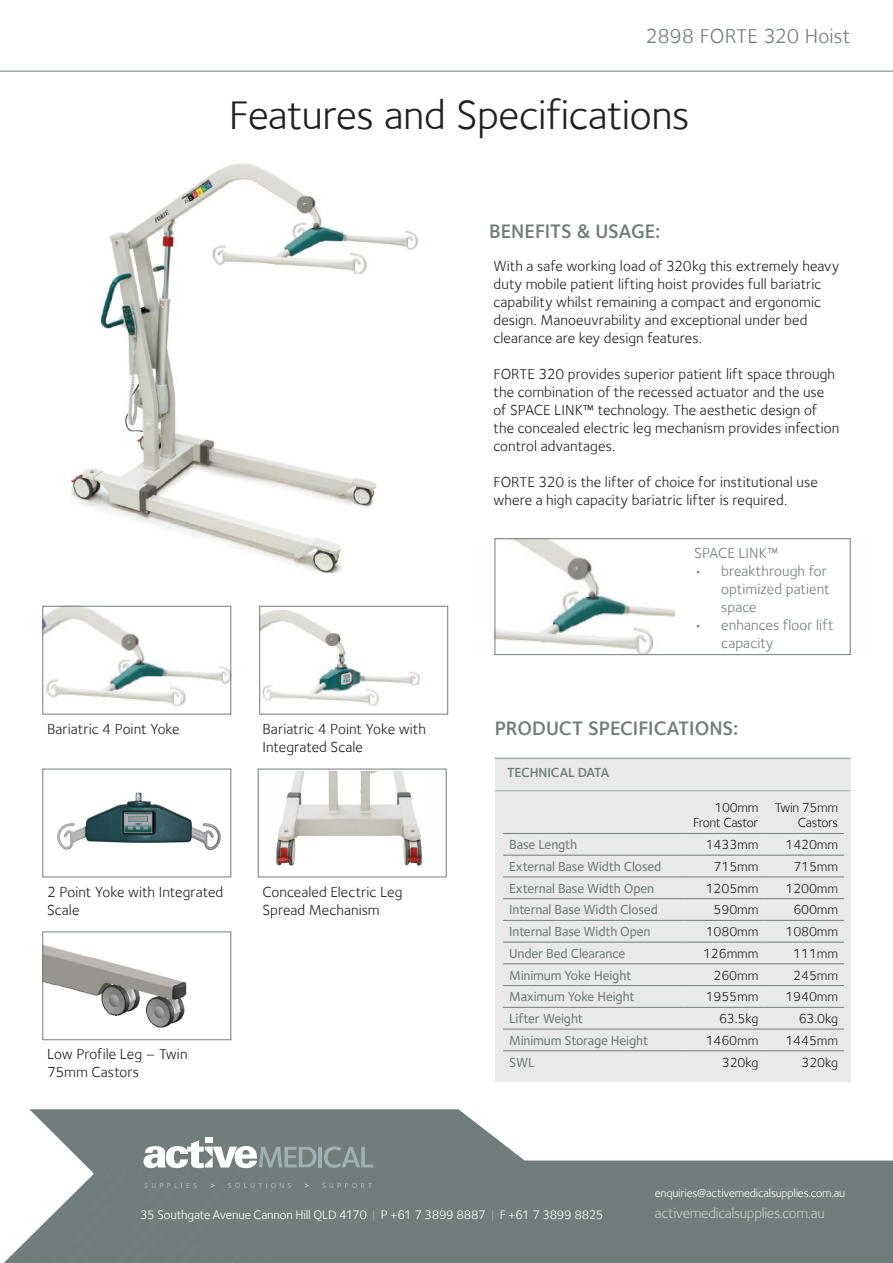
<style>
.page{position:relative;width:893px;height:1263px;background:#fff}
.page>*{position:absolute;margin:0;border:0;box-sizing:border-box;transform-origin:0 0}
.t1{font:42px "Foundry Sterling";letter-spacing:-.01em;color:#231f20}
.t2{font:21px "Foundry Sterling";color:#717d7c}
.t3{font:600 20.1px "Foundry Sterling";color:#717d7c}
.t4{font:15px/18px "Foundry Sterling";letter-spacing:.005em;color:#231f20}
.t5{font:15px/18px "Foundry Sterling";letter-spacing:.005em;color:#717d7c}
.t6{font:15px "Foundry Sterling";letter-spacing:-.025em;color:#c3c9c7}
.t7{font:13.5px "Foundry Sterling Medium OSF";letter-spacing:-.01em;color:#717d7c}
.t8{font:13.5px/15px "Foundry Sterling";letter-spacing:-.01em;color:#231f20;text-align:right}
.t9{font:600 13.5px "Foundry Sterling";letter-spacing:-.01em;color:#717d7c}
.t10{font:12.75px "Foundry Sterling";letter-spacing:-.015em;color:#fff}
.t11{font:12px "Foundry Sterling";letter-spacing:-.015em;color:#fff}
.s1{color:#a1acab}
</style>
<div class="page">
<div style="left:521px;top:1158px;width:372px;height:105px;background:#717d7c"></div>
<svg style="left:4px;top:1109px;width:517px;height:154px;background:#85908f"></svg>
<img style="left:261px;top:610px;width:159px;height:95px">
<img style="left:276px;top:771px;width:146px;height:95px">
<img style="left:45px;top:945px;width:142px;height:83px">
<img style="left:42px;top:768px;width:190px;height:110px">
<div style="left:259px;top:606px;width:189px;height:108px;border:1px solid #717d7c"></div>
<img style="left:43px;top:605px;width:188px;height:100px">
<img style="left:497px;top:540px;width:178px;height:113px">
<div style="left:495px;top:538px;width:355px;height:117px;border:1px solid #717d7c"></div>
<hr style="left:0;top:71px;width:893px;height:1px;background:#717d7c">
<div style="left:495px;top:759px;width:355px;height:323px;background:#e8e9e8"></div>
<hr style="left:495px;top:790px;width:355px;height:1px;background:#a1acab">
<hr style="left:495px;top:758px;width:355px;height:1px;background:#a1acab">
<hr style="left:503px;top:833px;width:182px;height:1px;background:#717d7c">
<hr style="left:685px;top:833px;width:79px;height:1px;background:#717d7c">
<hr style="left:764px;top:833px;width:80px;height:1px;background:#717d7c">
<hr style="left:503px;top:855px;width:182px;height:1px;background:#717d7c">
<hr style="left:685px;top:855px;width:79px;height:1px;background:#717d7c">
<hr style="left:764px;top:855px;width:80px;height:1px;background:#717d7c">
<hr style="left:503px;top:876px;width:182px;height:1px;background:#717d7c">
<hr style="left:685px;top:876px;width:79px;height:1px;background:#717d7c">
<hr style="left:764px;top:876px;width:80px;height:1px;background:#717d7c">
<hr style="left:503px;top:898px;width:182px;height:1px;background:#717d7c">
<hr style="left:685px;top:898px;width:79px;height:1px;background:#717d7c">
<hr style="left:764px;top:898px;width:80px;height:1px;background:#717d7c">
<hr style="left:503px;top:920px;width:182px;height:1px;background:#717d7c">
<hr style="left:685px;top:920px;width:79px;height:1px;background:#717d7c">
<hr style="left:764px;top:920px;width:80px;height:1px;background:#717d7c">
<hr style="left:503px;top:942px;width:182px;height:1px;background:#717d7c">
<hr style="left:685px;top:942px;width:79px;height:1px;background:#717d7c">
<hr style="left:764px;top:942px;width:80px;height:1px;background:#717d7c">
<hr style="left:503px;top:963px;width:182px;height:1px;background:#717d7c">
<hr style="left:685px;top:963px;width:79px;height:1px;background:#717d7c">
<hr style="left:764px;top:963px;width:80px;height:1px;background:#717d7c">
<hr style="left:503px;top:985px;width:182px;height:1px;background:#717d7c">
<hr style="left:685px;top:985px;width:79px;height:1px;background:#717d7c">
<hr style="left:764px;top:985px;width:80px;height:1px;background:#717d7c">
<hr style="left:503px;top:1007px;width:182px;height:1px;background:#717d7c">
<hr style="left:685px;top:1007px;width:79px;height:1px;background:#717d7c">
<hr style="left:764px;top:1007px;width:80px;height:1px;background:#717d7c">
<hr style="left:503px;top:1029px;width:182px;height:1px;background:#717d7c">
<hr style="left:685px;top:1029px;width:79px;height:1px;background:#717d7c">
<hr style="left:764px;top:1029px;width:80px;height:1px;background:#717d7c">
<hr style="left:503px;top:1050px;width:182px;height:1px;background:#717d7c">
<hr style="left:685px;top:1050px;width:79px;height:1px;background:#717d7c">
<hr style="left:764px;top:1050px;width:80px;height:1px;background:#717d7c">
<div style="left:43px;top:606px;width:188px;height:108px;border:1px solid #717d7c"></div>
<div style="left:43px;top:932px;width:188px;height:108px;border:1px solid #717d7c"></div>
<img style="left:71px;top:164px;width:347px;height:408px">
<h2 class="t2" style="left:646px;top:24px;width:206px">2898 FORTE 320 Hoist</h2>
<h1 class="t1" style="left:229px;top:91px;width:462px">Features and Specifications</h1>
<h3 class="t3" style="left:489px;top:219px;width:173px">BENEFITS &amp; USAGE:</h3>
<p class="t4" style="left:493px;top:257px;width:347px">With a safe working load of 320kg this extremely heavy duty mobile patient lifting hoist provides full bariatric capability whilst remaining a compact and ergonomic design. Manoeuvrability and exceptional under bed clearance are key design features.</p>
<p class="t4" style="left:493px;top:365px;width:347px">FORTE 320 provides superior patient lift space through the combination of the recessed actuator and the use of SPACE LINK™ technology. The aesthetic design of the concealed electric leg mechanism provides infection control advantages.</p>
<p class="t4" style="left:493px;top:473px;width:326px">FORTE 320 is the lifter of choice for institutional use where a high capacity bariatric lifter is required.</p>
<p class="t4" style="left:47px;top:719px;width:134px">Bariatric 4 Point Yoke</p>
<p class="t4" style="left:262px;top:719px;width:165px">Bariatric 4 Point Yoke with<br>Integrated Scale</p>
<p class="t4" style="left:47px;top:882px;width:178px">2 Point Yoke with Integrated<br>Scale</p>
<p class="t4" style="left:262px;top:882px;width:142px">Concealed Electric Leg<br>Spread Mechanism</p>
<p class="t4" style="left:47px;top:1045px;width:142px">Low Profile Leg – Twin<br>75mm Castors</p>
<p class="t5" style="left:694px;top:543px;width:86px">SPACE LINK™</p>
<p class="t5" style="left:721px;top:561px;width:110px;text-indent:-27px">• breakthrough for optimized patient space</p>
<p class="t5" style="left:721px;top:615px;width:114px;text-indent:-27px">• enhances floor lift capacity</p>
<h3 class="t3" style="left:495px;top:716px;width:245px">PRODUCT SPECIFICATIONS:</h3>
<p class="t9" style="left:507px;top:764px;width:104px">TECHNICAL DATA</p>
<p class="t8" style="left:693px;top:800px;width:67px">100mm<br>Front Castor</p>
<p class="t8" style="left:775px;top:800px;width:65px">Twin 75mm<br>Castors</p>
<p class="t7" style="left:509px;top:837px;width:69px">Base Length</p>
<p class="t8" style="left:706px;top:837px;width:54px">1433mm</p>
<p class="t8" style="left:785px;top:837px;width:54px">1420mm</p>
<p class="t7" style="left:509px;top:858px;width:154px">External Base Width Closed</p>
<p class="t8" style="left:714px;top:859px;width:46px">715mm</p>
<p class="t8" style="left:793px;top:859px;width:46px">715mm</p>
<p class="t7" style="left:509px;top:880px;width:146px">External Base Width Open</p>
<p class="t8" style="left:706px;top:880px;width:54px">1205mm</p>
<p class="t8" style="left:785px;top:880px;width:54px">1200mm</p>
<p class="t7" style="left:509px;top:902px;width:150px">Internal Base Width Closed</p>
<p class="t8" style="left:714px;top:902px;width:46px">590mm</p>
<p class="t8" style="left:793px;top:902px;width:46px">600mm</p>
<p class="t7" style="left:509px;top:924px;width:143px">Internal Base Width Open</p>
<p class="t8" style="left:706px;top:924px;width:54px">1080mm</p>
<p class="t8" style="left:785px;top:924px;width:54px">1080mm</p>
<p class="t7" style="left:509px;top:945px;width:118px">Under Bed Clearance</p>
<p class="t8" style="left:703px;top:946px;width:57px">126mmm</p>
<p class="t8" style="left:793px;top:946px;width:46px">111mm</p>
<p class="t7" style="left:509px;top:967px;width:124px">Minimum Yoke Height</p>
<p class="t8" style="left:714px;top:967px;width:46px">260mm</p>
<p class="t8" style="left:793px;top:967px;width:46px">245mm</p>
<p class="t7" style="left:509px;top:989px;width:127px">Maximum Yoke Height</p>
<p class="t8" style="left:706px;top:989px;width:54px">1955mm</p>
<p class="t8" style="left:785px;top:989px;width:54px">1940mm</p>
<p class="t7" style="left:509px;top:1011px;width:75px">Lifter Weight</p>
<p class="t8" style="left:719px;top:1011px;width:41px">63.5kg</p>
<p class="t8" style="left:799px;top:1011px;width:41px">63.0kg</p>
<p class="t7" style="left:509px;top:1032px;width:140px">Minimum Storage Height</p>
<p class="t8" style="left:706px;top:1033px;width:54px">1460mm</p>
<p class="t8" style="left:785px;top:1033px;width:54px">1445mm</p>
<p class="t7" style="left:509px;top:1054px;width:27px">SWL</p>
<p class="t8" style="left:722px;top:1054px;width:38px">320kg</p>
<p class="t8" style="left:801px;top:1054px;width:38px">320kg</p>
<p class="t10" style="left:140px;top:1207px;width:465px">35 Southgate Avenue Cannon Hill QLD 4170 <span class="s1">|</span> P +61 7 3899 8887 <span class="s1">|</span> F +61 7 3899 8825</p>
<p class="t11" style="left:655px;top:1186px;width:192px">enquiries@activemedicalsupplies.com.au</p>
<p class="t6" style="left:655px;top:1204px;width:172px">activemedicalsupplies.com.au</p>
</div>
